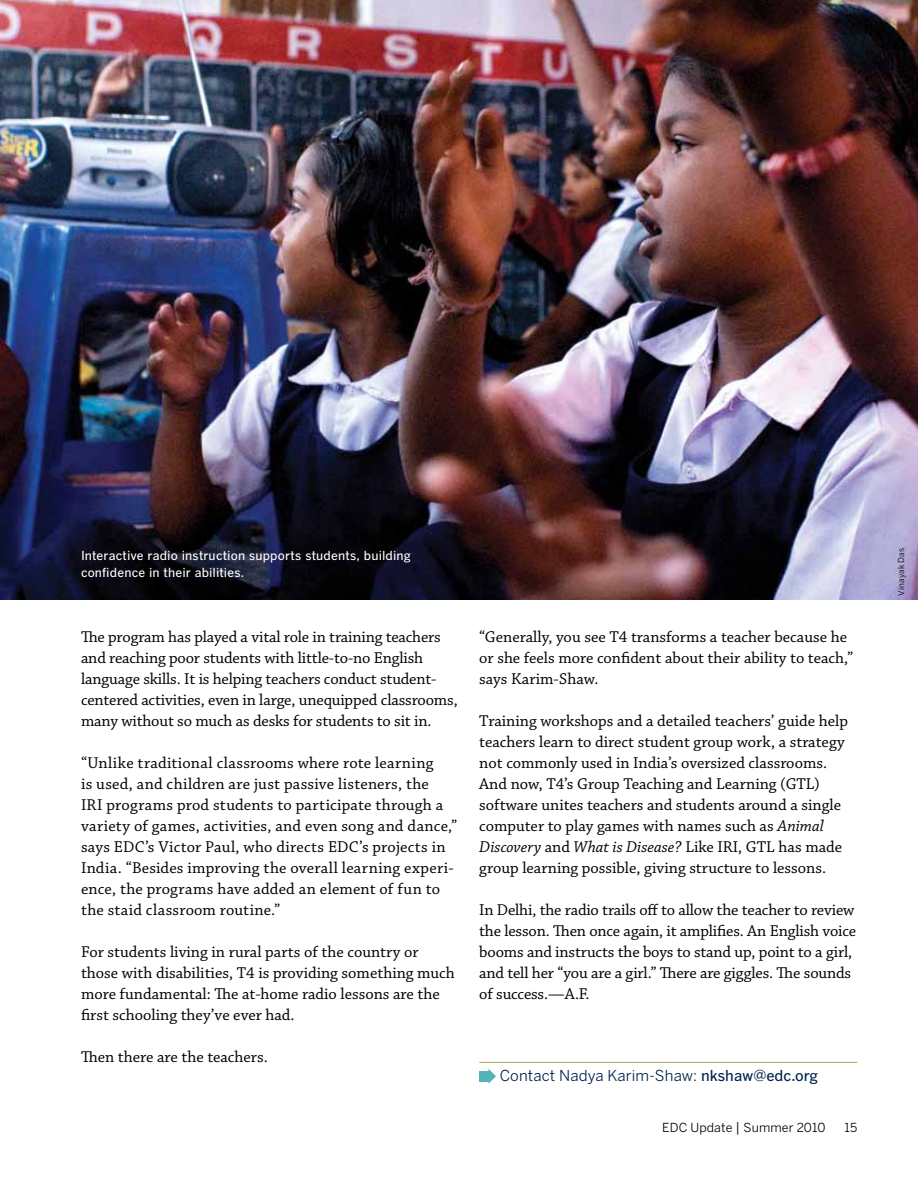
<style>
.page{position:relative;width:918px;height:1188px;background:#fff}
.page>*{position:absolute;margin:0;border:0;box-sizing:border-box;transform-origin:0 0}
.t1{font:16.5px/21px "Chaparral Pro";color:#000}
.t2{font:15px "Benton Sans";letter-spacing:.01em;color:#00224d}
.t3{font:500 12.3px/16.5px "Benton Gothic";letter-spacing:.015em;color:#fff}
.t4{font:12.3px "Benton Sans";letter-spacing:.01em;color:#000}
.t5{font:8.25px "Benton Sans";letter-spacing:.02em;color:#000}
.s1{font-style:italic}
.s2{font-family:"Benton Gothic";font-weight:500}
.s3{font-size:13.5px}
</style>
<div class="page">
<img style="left:0;top:0;width:918px;height:600px">
<hr style="left:479px;top:1062px;width:378px;height:1px;background:#a3aa59">
<svg style="left:488px;top:1069px;width:8px;height:15px"></svg>
<div style="left:479px;top:1071px;width:10px;height:11px;background:#56b2ba"></div>
<p class="t3" style="left:81px;top:547px;width:331px">Interactive radio instruction supports students, building confidence in their abilities.</p>
<p class="t1" style="left:81px;top:627px;width:378px">The program has played a vital role in training teachers and reaching poor students with little-to-no English language skills. It is helping teachers conduct student&shy;centered activities, even in large, unequipped classrooms, many without so much as desks for students to sit in.</p>
<p class="t1" style="left:81px;top:753px;width:378px">“Unlike traditional classrooms where rote learning<br>is used, and children are just passive listeners, the<br>IRI programs prod students to participate through a variety of games, activities, and even song and dance,” says EDC’s Victor Paul, who directs EDC’s projects in India. “Besides improving the overall learning experi&shy;ence, the programs have added an element of fun to the staid classroom routine.”</p>
<p class="t1" style="left:81px;top:942px;width:375px">For students living in rural parts of the country or those with disabilities, T4 is providing something much more fundamental: The at-home radio lessons are the first schooling they’ve ever had.</p>
<p class="t1" style="left:81px;top:1047px;width:188px">Then there are the teachers.</p>
<p class="t1" style="left:479px;top:627px;width:376px">“Generally, you see T4 transforms a teacher because he or she feels more confident about their ability to teach,” says Karim-Shaw.</p>
<p class="t1" style="left:479px;top:711px;width:370px">Training workshops and a detailed teachers’ guide help teachers learn to direct student group work, a strategy not commonly used in India’s oversized classrooms.<br>And now, T4’s Group Teaching and Learning (GTL) software unites teachers and students around a single computer to play games with names such as <span class="s1">Animal Discovery</span> and <span class="s1">What is Disease?</span> Like IRI, GTL has made group learning possible, giving structure to lessons.</p>
<p class="t1" style="left:479px;top:900px;width:378px">In Delhi, the radio trails off to allow the teacher to review the lesson. Then once again, it amplifies. An English voice booms and instructs the boys to stand up, point to a girl, and tell her “you are a girl.” There are giggles. The sounds of success.—A.F.</p>
<p class="t2" style="left:500px;top:1067px;width:320px">Contact Nadya Karim-Shaw: <span class="s2">nkshaw@edc.org</span></p>
<p class="t4" style="left:662px;top:1121px;width:165px">EDC Update <span class="s3">|</span> Summer 2010</p>
<p class="t4" style="left:845px;top:1121px;width:14px">15</p>
<p class="t5" style="left:896px;top:596px;width:49px;rotate:-90deg">Vinayak Das</p>
</div>
